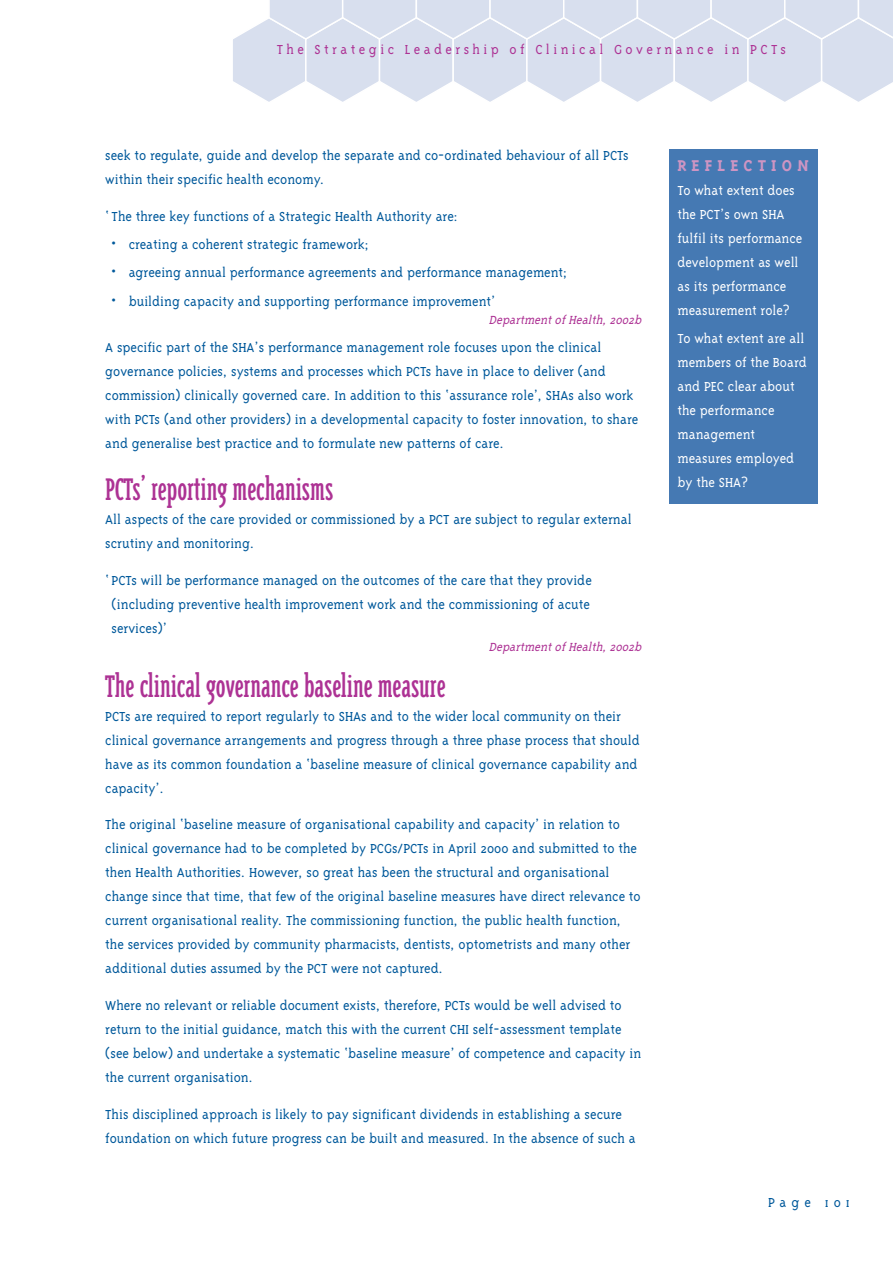
<style>
.page{position:relative;width:893px;height:1263px;background:#fff}
.page>*{position:absolute;margin:0;border:0;box-sizing:border-box;transform-origin:0 0}
.t1{font:36px "Triplex Cond Serif";color:#ad3294}
.t2{font:700 18px "Triplex Serif";letter-spacing:.285em;color:#ce95c3}
.t3{font:300 15px/24px "Triplex Serif";color:#00599b}
.t4{font:300 15px/24px "Triplex Serif";color:#fff}
.t5{font:300 15px "Triplex Serif";letter-spacing:.23em;color:#ad3294}
.t6{font:italic 300 13.5px "Triplex Serif";color:#ad3294}
</style>
<div class="page">
<svg style="left:233px;top:0;width:659px;height:102px;background:#dde3f0"></svg>
<div style="left:669px;top:149px;width:148px;height:355px;background:#4579b3"></div>
<p class="t5" style="left:277px;top:43px;width:511px">The Strategic Leadership of Clinical Governance in PCTs</p>
<p class="t3" style="left:105px;top:144px;width:525px">seek to regulate, guide and develop the separate and co-ordinated behaviour of all PCTs within their specific health economy.</p>
<p class="t3" style="left:105px;top:205px;width:354px">‘ The three key functions of a Strategic Health Authority are:</p>
<p class="t3" style="left:112px;top:233px;width:259px">• creating a coherent strategic framework;</p>
<p class="t3" style="left:112px;top:262px;width:457px">• agreeing annual performance agreements and performance management;</p>
<p class="t3" style="left:112px;top:290px;width:385px">• building capacity and supporting performance improvement’</p>
<p class="t6" style="left:489px;top:314px;width:156px">DepartmentofHealth,2002b</p>
<p class="t3" style="left:105px;top:336px;width:534px">A specific part of the SHA’s performance management role focuses upon the clinical governance policies, systems and processes which PCTs have in place to deliver (and commission) clinically governed care. In addition to this ‘assurance role’, SHAs also work with PCTs (and other providers) in a developmental capacity to foster innovation, to share and generalise best practice and to formulate new patterns of care.</p>
<h1 class="t1" style="left:105px;top:474px;width:229px">PCTs’ reporting mechanisms</h1>
<p class="t3" style="left:105px;top:508px;width:528px">All aspects of the care provided or commissioned by a PCT are subject to regular external scrutiny and monitoring.</p>
<p class="t3" style="left:112px;top:569px;width:481px;text-align:justify;text-indent:-6px">‘ PCTs will be performance managed on the outcomes of the care that they provide (including preventive health improvement work and the commissioning of acute services)’</p>
<p class="t6" style="left:489px;top:641px;width:156px">DepartmentofHealth,2002b</p>
<h1 class="t1" style="left:105px;top:671px;width:342px">The clinical governance baseline measure</h1>
<p class="t3" style="left:105px;top:705px;width:536px">PCTs are required to report regularly to SHAs and to the wider local community on their clinical governance arrangements and progress through a three phase process that should have as its common foundation a ‘baseline measure of clinical governance capability and capacity’.</p>
<p class="t3" style="left:105px;top:814px;width:537px">The original ‘baseline measure of organisational capability and capacity’ in relation to clinical governance had to be completed by PCGs/PCTs in April 2000 and submitted to the then Health Authorities. However, so great has been the structural and organisational change since that time, that few of the original baseline measures have direct relevance to current organisational reality. The commissioning function, the public health function, the services provided by community pharmacists, dentists, optometrists and many other additional duties assumed by the PCT were not captured.</p>
<p class="t3" style="left:105px;top:995px;width:537px">Where no relevant or reliable document exists, therefore, PCTs would be well advised to return to the initial guidance, match this with the current CHI self-assessment template (see below) and undertake a systematic ‘baseline measure’ of competence and capacity in the current organisation.</p>
<p class="t3" style="left:105px;top:1103px;width:532px">This disciplined approach is likely to pay significant dividends in establishing a secure foundation on which future progress can be built and measured. In the absence of such a</p>
<p class="t2" style="left:677px;top:158px;width:133px">REFLECTION</p>
<p class="t4" style="left:677px;top:179px;width:126px">To what extent does the PCT’s own SHA fulfil its performance development as well as its performance measurement role?</p>
<p class="t4" style="left:677px;top:327px;width:131px">To what extent are all members of the Board and PEC clear about the performance management measures employed by the SHA?</p>
<p class="t3" style="left:768px;top:1191px;width:83px">Page 101</p>
</div>
